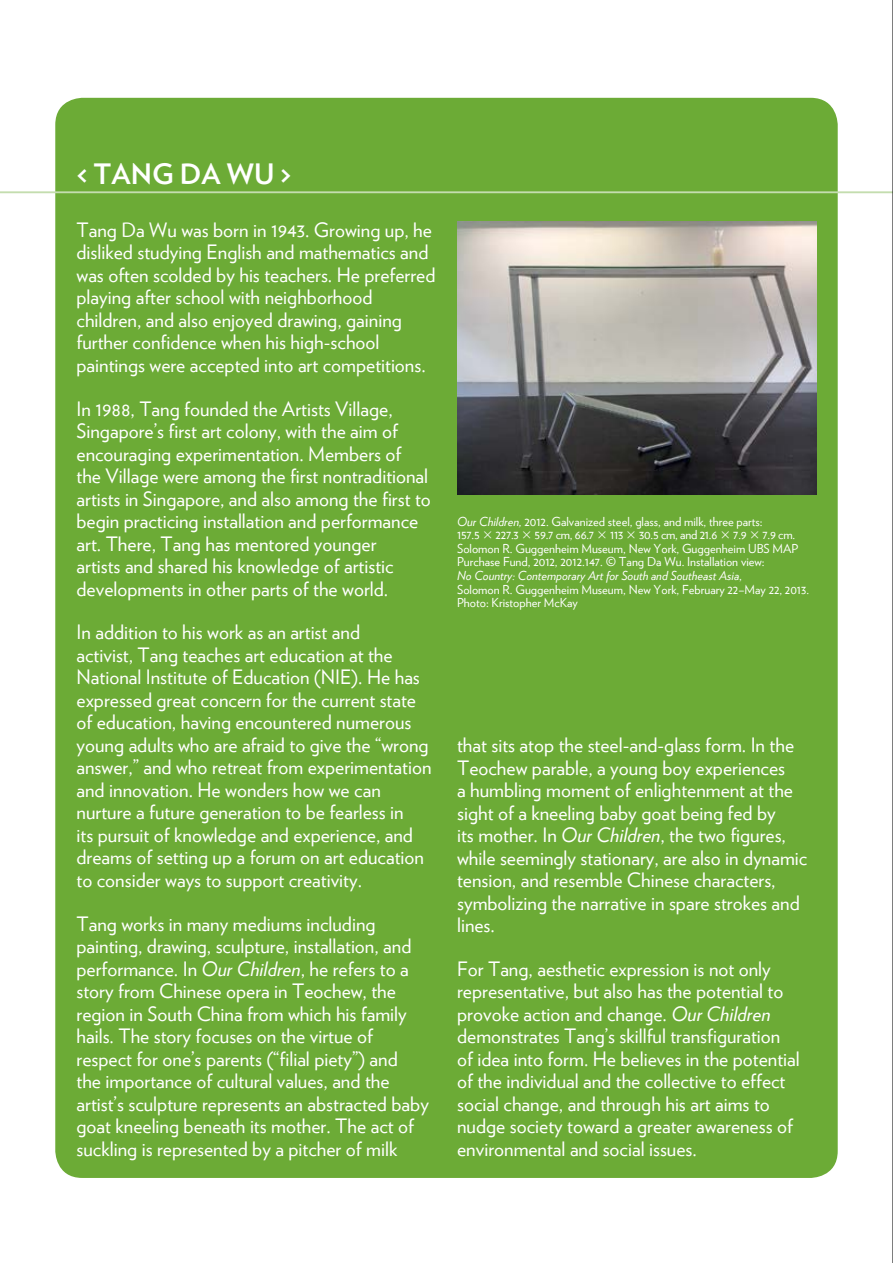
<style>
.page{position:relative;width:893px;height:1263px;background:#fff}
.page>*{position:absolute;margin:0;border:0;box-sizing:border-box;transform-origin:0 0}
.t1{font:700 28.05px "Verlag";color:#fff}
.t2{font:19.8px/22.5px "Verlag";color:#fff}
.t3{font:12.3px/13.5px "Verlag";color:#fff}
.s1{font-style:italic}
.s2{font-family:"DF Hei Std W5";font-size:11.25px}
</style>
<div class="page">
<div style="left:55px;top:98px;width:783px;height:1080px;background:#6cab36;border-radius:27px"></div>
<hr style="left:0;top:191px;width:893px;height:2px;background:#c4ddaf">
<img style="left:457px;top:221px;width:359px;height:274px">
<hr style="left:892px;top:0;width:1px;height:1263px;background:#000">
<h1 class="t1" style="left:77px;top:152px;width:217px">&lt; TANG DA WU &gt;</h1>
<p class="t2" style="left:77px;top:218px;width:360px">Tang Da Wu was born in 1943. Growing up, he disliked studying English and mathematics and was often scolded by his teachers. He preferred playing after school with neighborhood children, and also enjoyed drawing, gaining further confidence when his high-school paintings were accepted into art competitions.</p>
<p class="t2" style="left:77px;top:396px;width:356px">In 1988, Tang founded the Artists Village, Singapore’s first art colony, with the aim of encouraging experimentation. Members of the Village were among the first nontraditional artists in Singapore, and also among the first to begin practicing installation and performance art. There, Tang has mentored younger<br>artists and shared his knowledge of artistic developments in other parts of the world.</p>
<p class="t2" style="left:77px;top:620px;width:356px">In addition to his work as an artist and<br>activist, Tang teaches art education at the National Institute of Education (NIE). He has expressed great concern for the current state of education, having encountered numerous young adults who are afraid to give the “wrong answer,” and who retreat from experimentation and innovation. He wonders how we can nurture a future generation to be fearless in<br>its pursuit of knowledge and experience, and dreams of setting up a forum on art education to consider ways to support creativity.</p>
<p class="t2" style="left:77px;top:911px;width:354px">Tang works in many mediums including painting, drawing, sculpture, installation, and performance. In <span class="s1">Our Children</span>, he refers to a story from Chinese opera in Teochew, the region in South China from which his family hails. The story focuses on the virtue of respect for one’s parents (“filial piety”) and<br>the importance of cultural values, and the artist’s sculpture represents an abstracted baby goat kneeling beneath its mother. The act of suckling is represented by a pitcher of milk</p>
<p class="t3" style="left:457px;top:514px;width:353px"><span class="s1">Our Children,</span> 2012. Galvanized steel, glass, and milk, three parts:<br>157.5 <span class="s2">×</span> 227.3 <span class="s2">×</span> 59.7 cm, 66.7 <span class="s2">×</span> 113 <span class="s2">×</span> 30.5 cm, and 21.6 <span class="s2">×</span> 7.9 <span class="s2">×</span> 7.9 cm.<br>Solomon R. Guggenheim Museum, New York, Guggenheim UBS MAP Purchase Fund, 2012, 2012.147. © Tang Da Wu. Installation view:<br><span class="s1">No Country: Contemporary Art for South and Southeast Asia</span>,<br>Solomon R. Guggenheim Museum, New York, February 22–May 22, 2013.<br>Photo: Kristopher McKay</p>
<p class="t2" style="left:457px;top:733px;width:352px">that sits atop the steel-and-glass form. In the Teochew parable, a young boy experiences<br>a humbling moment of enlightenment at the sight of a kneeling baby goat being fed by<br>its mother. In <span class="s1">Our Children</span>, the two figures, while seemingly stationary, are also in dynamic tension, and resemble Chinese characters, symbolizing the narrative in spare strokes and lines.</p>
<p class="t2" style="left:457px;top:956px;width:344px">For Tang, aesthetic expression is not only representative, but also has the potential to provoke action and change. <span class="s1">Our Children </span>demonstrates Tang’s skillful transfiguration of idea into form. He believes in the potential of the individual and the collective to effect social change, and through his art aims to nudge society toward a greater awareness of environmental and social issues.</p>
</div>
